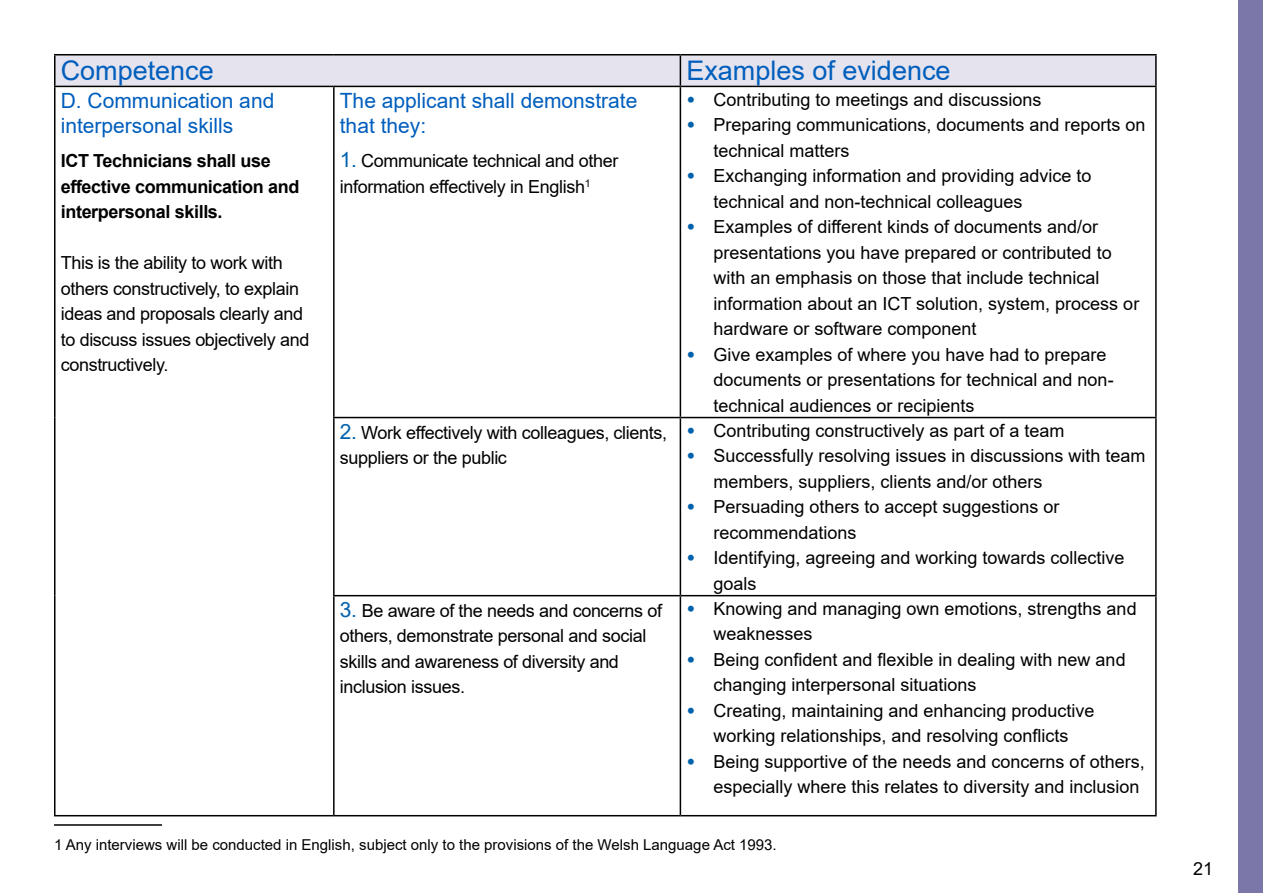
<style>
.page{position:relative;width:1263px;height:893px;background:#fff}
.page>*{position:absolute;margin:0;border:0;box-sizing:border-box;transform-origin:0 0}
.t1{font:27px "Arial";color:#005ebd}
.t2{font:21px/25.5px "Arial";color:#005ebd}
.t3{font:18px/25.5px "Arial";color:#000}
.t4{font:18px/25.5px "Arial";letter-spacing:-.02em;color:#000}
.t5{font:700 18px/25.5px "Arial";letter-spacing:-.02em;color:#000}
.t6{font:15px "Arial";color:#000}
.s1{font-weight:900;color:#0061ad}
.s2{font-size:21px;color:#0061ad}
</style>
<div class="page">
<div style="left:56px;top:56px;width:1099px;height:30px;background:#e5e4ee"></div>
<hr style="left:54px;top:54px;width:280px;height:2px;background:#000">
<hr style="left:54px;top:56px;width:2px;height:30px;background:#000">
<hr style="left:334px;top:54px;width:346px;height:2px;background:#000">
<hr style="left:680px;top:54px;width:477px;height:2px;background:#000">
<hr style="left:680px;top:56px;width:1px;height:30px;background:#000">
<hr style="left:1155px;top:56px;width:2px;height:30px;background:#000">
<hr style="left:54px;top:86px;width:280px;height:1px;background:#000">
<hr style="left:54px;top:87px;width:2px;height:331px;background:#000">
<hr style="left:334px;top:86px;width:346px;height:1px;background:#000">
<hr style="left:333px;top:87px;width:2px;height:330px;background:#000">
<hr style="left:680px;top:86px;width:477px;height:1px;background:#000">
<hr style="left:680px;top:87px;width:1px;height:330px;background:#000">
<hr style="left:1155px;top:87px;width:2px;height:330px;background:#000">
<hr style="left:54px;top:418px;width:2px;height:178px;background:#000">
<hr style="left:333px;top:417px;width:347px;height:1px;background:#000">
<hr style="left:333px;top:418px;width:2px;height:177px;background:#000">
<hr style="left:680px;top:417px;width:477px;height:1px;background:#000">
<hr style="left:680px;top:418px;width:1px;height:177px;background:#000">
<hr style="left:1155px;top:418px;width:2px;height:177px;background:#000">
<hr style="left:54px;top:596px;width:2px;height:219px;background:#000">
<hr style="left:333px;top:595px;width:347px;height:1px;background:#000">
<hr style="left:333px;top:596px;width:2px;height:219px;background:#000">
<hr style="left:680px;top:595px;width:477px;height:1px;background:#000">
<hr style="left:680px;top:596px;width:1px;height:219px;background:#000">
<hr style="left:1155px;top:596px;width:2px;height:219px;background:#000">
<hr style="left:54px;top:815px;width:280px;height:1px;background:#000">
<hr style="left:334px;top:815px;width:346px;height:1px;background:#000">
<hr style="left:680px;top:815px;width:477px;height:1px;background:#000">
<hr style="left:54px;top:824px;width:108px;height:2px;background:#000">
<div style="left:1238px;top:0;width:25px;height:893px;background:#7c77a9"></div>
<h1 class="t1" style="left:61px;top:52px;width:155px">Competence</h1>
<h1 class="t1" style="left:686px;top:52px;width:266px">Examples of evidence</h1>
<p class="t2" style="left:61px;top:87px;width:215px">D. Communication and interpersonal skills</p>
<p class="t5" style="left:61px;top:148px;width:240px">ICT Technicians shall use effective communication and interpersonal skills.</p>
<p class="t4" style="left:61px;top:250px;width:250px">This is the ability to work with others constructively, to explain ideas and proposals clearly and to discuss issues objectively and constructively.</p>
<p class="t3" style="left:686px;top:86px;width:357px"><span class="s1">•</span> Contributing to meetings and discussions</p>
<p class="t3" style="left:713px;top:112px;width:434px;text-indent:-27px"><span class="s1">•</span> Preparing communications, documents and reports on technical matters</p>
<p class="t3" style="left:713px;top:163px;width:380px;text-indent:-27px"><span class="s1">•</span> Exchanging information and providing advice to technical and non-technical colleagues</p>
<p class="t3" style="left:713px;top:214px;width:427px;text-indent:-27px"><span class="s1">•</span> Examples of different kinds of documents and/or presentations you have prepared or contributed to with an emphasis on those that include technical information about an ICT solution, system, process or hardware or software component</p>
<p class="t3" style="left:713px;top:341px;width:402px;text-indent:-27px"><span class="s1">•</span> Give examples of where you have had to prepare documents or presentations for technical and non&shy;technical audiences or recipients</p>
<p class="t2" style="left:340px;top:87px;width:299px">The applicant shall demonstrate that they:</p>
<p class="t4" style="left:340px;top:148px;width:280px"><span class="s2">1.</span> Communicate technical and other information effectively in English<sup>1</sup></p>
<p class="t4" style="left:340px;top:420px;width:329px"><span class="s2">2.</span> Work effectively with colleagues, clients, suppliers or the public</p>
<p class="t3" style="left:686px;top:417px;width:380px"><span class="s1">•</span> Contributing constructively as part of a team</p>
<p class="t3" style="left:713px;top:443px;width:434px;text-indent:-27px"><span class="s1">•</span> Successfully resolving issues in discussions with team members, suppliers, clients and/or others</p>
<p class="t3" style="left:713px;top:494px;width:348px;text-indent:-27px"><span class="s1">•</span> Persuading others to accept suggestions or recommendations</p>
<p class="t3" style="left:713px;top:545px;width:413px;text-indent:-27px"><span class="s1">•</span> Identifying, agreeing and working towards collective goals</p>
<p class="t4" style="left:340px;top:598px;width:324px"><span class="s2">3.</span> Be aware of the needs and concerns of others, demonstrate personal and social skills and awareness of diversity and inclusion issues.</p>
<p class="t3" style="left:713px;top:596px;width:425px;text-indent:-27px"><span class="s1">•</span> Knowing and managing own emotions, strengths and weaknesses</p>
<p class="t3" style="left:713px;top:647px;width:414px;text-indent:-27px"><span class="s1">•</span> Being confident and flexible in dealing with new and changing interpersonal situations</p>
<p class="t3" style="left:686px;top:698px;width:410px;text-align:center"><span class="s1">•</span> Creating, maintaining and enhancing productive working relationships, and resolving conflicts</p>
<p class="t3" style="left:686px;top:749px;width:460px;text-align:right"><span class="s1">•</span> Being supportive of the needs and concerns of others, especially where this relates to diversity and inclusion</p>
<p class="t6" style="left:54px;top:835px;width:724px">1 Any interviews will be conducted in English, subject only to the provisions of the Welsh Language Act 1993.</p>
<p class="t3" style="left:1193px;top:855px;width:22px">21</p>
</div>
